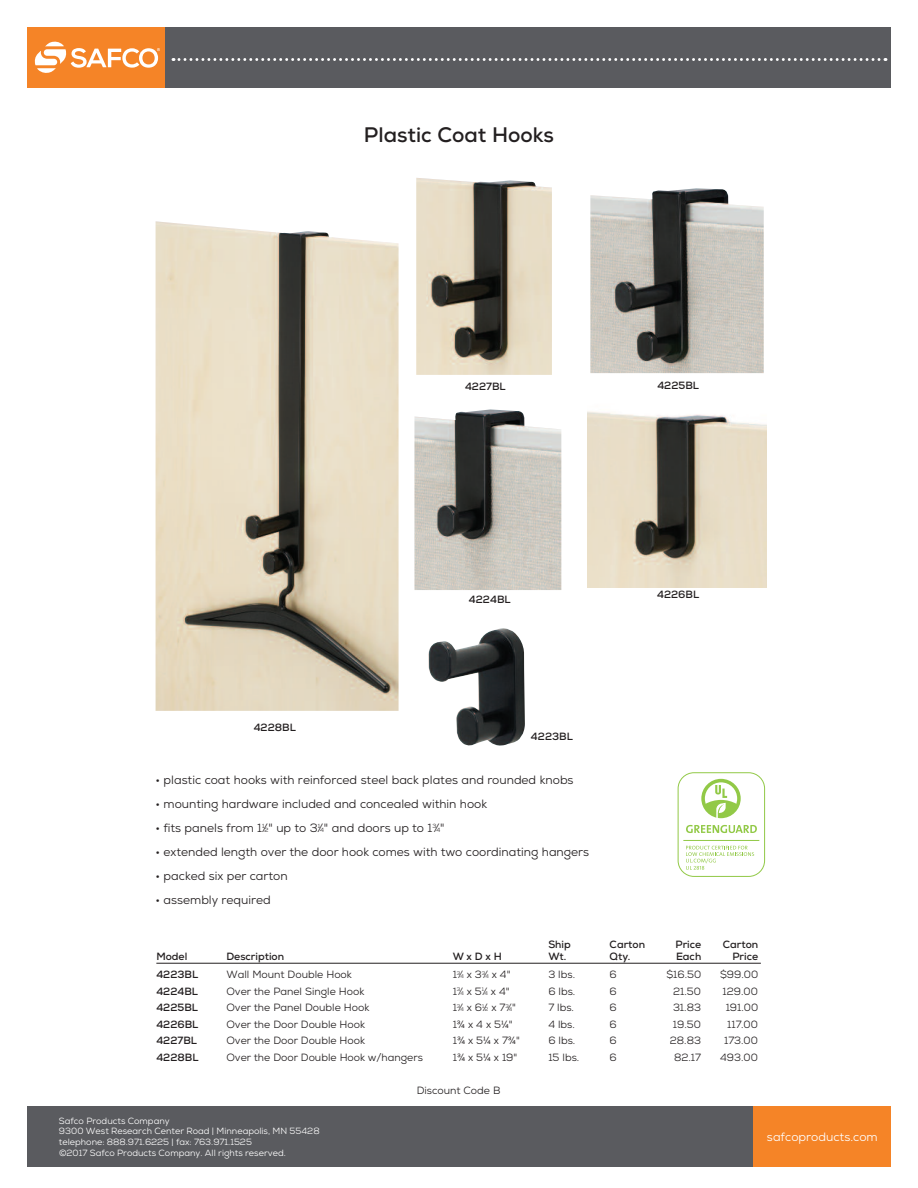
<style>
.page{position:relative;width:918px;height:1188px;background:#fff}
.page>*{position:absolute;margin:0;border:0;box-sizing:border-box;transform-origin:0 0}
.t1{font:700 21px "Nexa";color:#231f20}
.t2{font:12px "Nexa";color:#231f20}
.t3{font:12px "Nexa";color:#fff}
.t4{font:10.5px "Nexa";color:#231f20}
.t5{font:700 10.5px "Nexa";color:#231f20}
.t6{font:10.5px "Nexa";letter-spacing:.285em;color:#231f20}
.t7{font:9px/10.8px "Nexa";color:#fff}
.s1{font-size:6px}
.s2{font-size:5.25px}
</style>
<div class="page">
<div style="left:27px;top:27px;width:138px;height:60px;background:#f58427"></div>
<div style="left:165px;top:27px;width:726px;height:60px;background:#5a5b5f"></div>
<svg style="left:173px;top:58px;width:713px;height:3px"></svg>
<div style="left:753px;top:1106px;width:138px;height:61px;background:#f58427"></div>
<div style="left:27px;top:1106px;width:726px;height:61px;background:#5a5b5f"></div>
<svg style="left:34px;top:41px;width:126px;height:32px"></svg>
<hr style="left:156px;top:963px;width:605px;height:1px;background:#231f20">
<img style="left:416px;top:178px;width:136px;height:197px">
<img style="left:156px;top:221px;width:243px;height:490px">
<img style="left:428px;top:628px;width:97px;height:118px">
<img style="left:588px;top:411px;width:178px;height:176px">
<img style="left:590px;top:188px;width:174px;height:185px">
<img style="left:414px;top:409px;width:147px;height:181px">
<div style="left:678px;top:772px;width:87px;height:105px;border:1px solid #92c947;border-radius:16px"></div>
<svg style="left:701px;top:779px;width:40px;height:40px"></svg>
<svg style="left:686px;top:846px;width:68px;height:24px"></svg>
<hr style="left:683px;top:840px;width:76px;height:1px;background:#92c947">
<svg style="left:686px;top:825px;width:71px;height:8px"></svg>
<h1 class="t1" style="left:364px;top:127px;width:192px">Plastic Coat Hooks</h1>
<p class="t5" style="left:465px;top:383px;width:42px">4227BL</p>
<p class="t5" style="left:657px;top:382px;width:43px">4225BL</p>
<p class="t5" style="left:469px;top:596px;width:43px">4224BL</p>
<p class="t5" style="left:657px;top:591px;width:44px">4226BL</p>
<p class="t5" style="left:254px;top:723px;width:44px">4228BL</p>
<p class="t5" style="left:531px;top:733px;width:43px">4223BL</p>
<p class="t2" style="left:155px;top:775px;width:420px">• plastic coat hooks with reinforced steel back plates and rounded knobs</p>
<p class="t2" style="left:155px;top:799px;width:333px">• mounting hardware included and concealed within hook</p>
<p class="t2" style="left:155px;top:823px;width:291px">• fits panels from 1<sup>1</sup>⁄<span class="s1">2</span>" up to 3<sup>1</sup>⁄<span class="s1">4</span>" and doors up to 1<sup>3</sup>⁄<span class="s1">4</span>"</p>
<p class="t2" style="left:155px;top:847px;width:435px">• extended length over the door hook comes with two coordinating hangers</p>
<p class="t2" style="left:155px;top:871px;width:134px">• packed six per carton</p>
<p class="t2" style="left:155px;top:895px;width:117px">• assembly required</p>
<p class="t5" style="left:548px;top:940px;width:24px">Ship</p>
<p class="t5" style="left:610px;top:940px;width:37px">Carton</p>
<p class="t5" style="left:675px;top:940px;width:27px">Price</p>
<p class="t5" style="left:723px;top:940px;width:37px">Carton</p>
<p class="t5" style="left:156px;top:953px;width:33px">Model</p>
<p class="t5" style="left:226px;top:953px;width:59px">Description</p>
<p class="t5" style="left:453px;top:953px;width:51px">WxDxH</p>
<p class="t5" style="left:548px;top:953px;width:19px">Wt.</p>
<p class="t5" style="left:610px;top:953px;width:22px">Qty.</p>
<p class="t5" style="left:676px;top:953px;width:27px">Each</p>
<p class="t5" style="left:732px;top:953px;width:27px">Price</p>
<p class="t5" style="left:156px;top:971px;width:43px">4223BL</p>
<p class="t4" style="left:226px;top:971px;width:127px">Wall Mount Double Hook</p>
<p class="t4" style="left:453px;top:971px;width:59px">1<sup>3</sup>⁄<span class="s2">4</span> x 3<sup>3</sup>⁄<span class="s2">4</span> x 4"</p>
<p class="t4" style="left:548px;top:971px;width:28px">3 lbs.</p>
<p class="t4" style="left:610px;top:971px;width:9px">6</p>
<p class="t4" style="left:666px;top:971px;width:36px">$16.50</p>
<p class="t4" style="left:720px;top:971px;width:40px">$99.00</p>
<p class="t5" style="left:156px;top:987px;width:43px">4224BL</p>
<p class="t4" style="left:226px;top:987px;width:140px">Over the Panel Single Hook</p>
<p class="t4" style="left:453px;top:987px;width:58px">1<sup>3</sup>⁄<span class="s2">4</span> x 5<sup>1</sup>⁄<span class="s2">4</span> x 4"</p>
<p class="t4" style="left:548px;top:987px;width:29px">6 lbs.</p>
<p class="t4" style="left:610px;top:987px;width:9px">6</p>
<p class="t4" style="left:673px;top:987px;width:29px">21.50</p>
<p class="t4" style="left:723px;top:987px;width:37px">129.00</p>
<p class="t5" style="left:156px;top:1004px;width:43px">4225BL</p>
<p class="t4" style="left:226px;top:1004px;width:145px">Over the Panel Double Hook</p>
<p class="t4" style="left:453px;top:1004px;width:65px">1<sup>3</sup>⁄<span class="s2">4</span> x 6<sup>1</sup>⁄<span class="s2">2</span> x 7<sup>3</sup>⁄<span class="s2">4</span>"</p>
<p class="t4" style="left:548px;top:1004px;width:27px">7 lbs.</p>
<p class="t4" style="left:610px;top:1004px;width:9px">6</p>
<p class="t4" style="left:673px;top:1004px;width:29px">31.83</p>
<p class="t4" style="left:726px;top:1004px;width:34px">191.00</p>
<p class="t5" style="left:156px;top:1020px;width:44px">4226BL</p>
<p class="t4" style="left:226px;top:1020px;width:140px">Over the Door Double Hook</p>
<p class="t6" style="left:453px;top:1020px;width:61px">1¾x4x5¼"</p>
<p class="t4" style="left:548px;top:1020px;width:28px">4 lbs.</p>
<p class="t4" style="left:610px;top:1020px;width:9px">6</p>
<p class="t4" style="left:673px;top:1020px;width:30px">19.50</p>
<p class="t4" style="left:727px;top:1020px;width:32px">117.00</p>
<p class="t5" style="left:156px;top:1037px;width:42px">4227BL</p>
<p class="t4" style="left:226px;top:1037px;width:140px">Over the Door Double Hook</p>
<p class="t4" style="left:453px;top:1037px;width:69px">1¾ x 5¼ x 7¾"</p>
<p class="t4" style="left:548px;top:1037px;width:29px">6 lbs.</p>
<p class="t4" style="left:610px;top:1037px;width:9px">6</p>
<p class="t4" style="left:670px;top:1037px;width:33px">28.83</p>
<p class="t4" style="left:724px;top:1037px;width:35px">173.00</p>
<p class="t5" style="left:156px;top:1053px;width:44px">4228BL</p>
<p class="t4" style="left:226px;top:1053px;width:198px">Over the Door Double Hook w/hangers</p>
<p class="t4" style="left:453px;top:1053px;width:66px">1¾ x 5¼ x 19"</p>
<p class="t4" style="left:548px;top:1053px;width:33px">15 lbs.</p>
<p class="t4" style="left:610px;top:1053px;width:9px">6</p>
<p class="t4" style="left:674px;top:1053px;width:29px">82.17</p>
<p class="t4" style="left:720px;top:1053px;width:39px">493.00</p>
<p class="t4" style="left:417px;top:1086px;width:85px">Discount Code B</p>
<p class="t7" style="left:59px;top:1116px;width:262px">Safco Products Company<br>9300 West Research Center Road | Minneapolis, MN 55428 telephone: 888.971.6225 | fax: 763.971.1525<br>©2017 Safco Products Company. All rights reserved.</p>
<p class="t3" style="left:767px;top:1132px;width:112px">safcoproducts.com</p>
</div>
